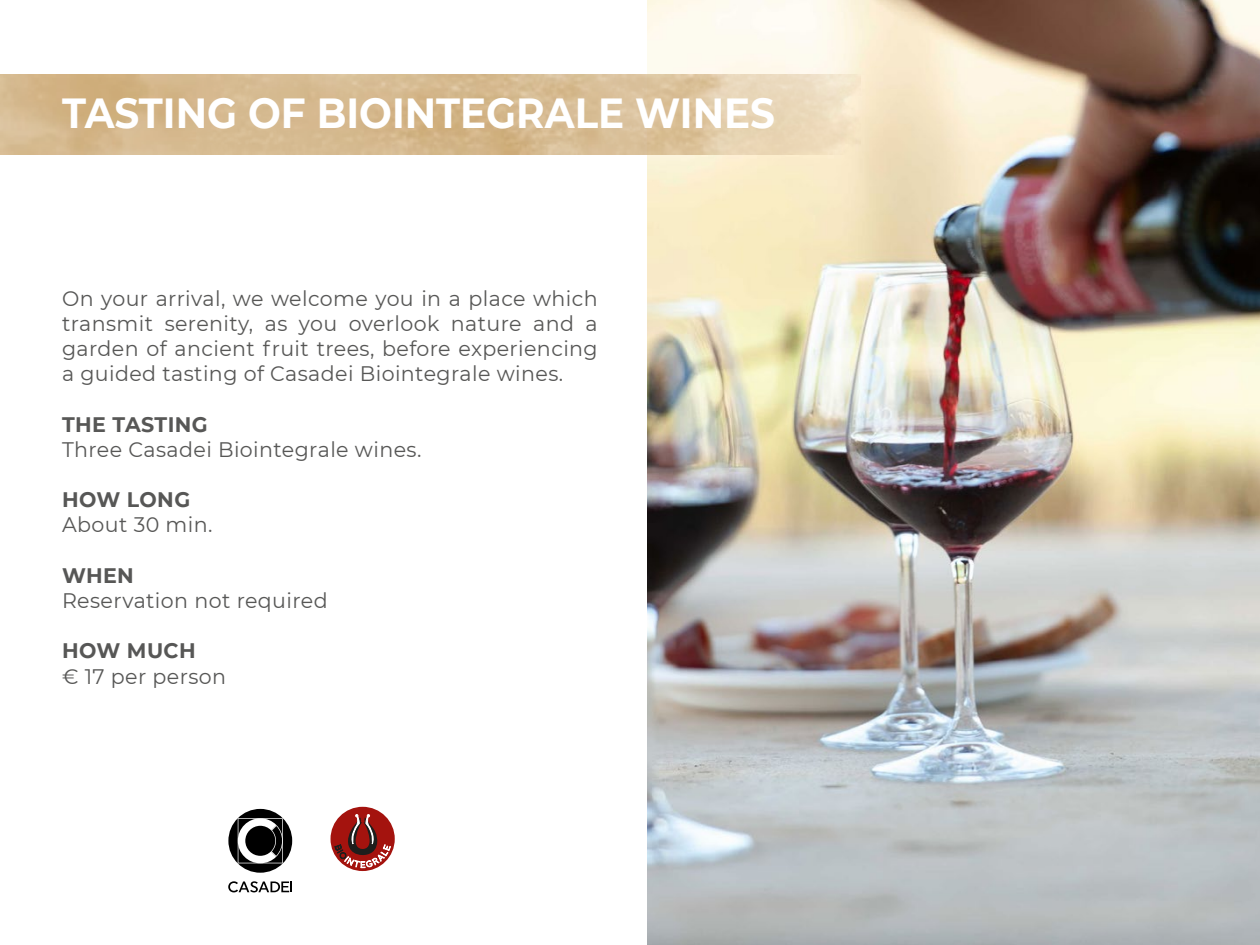
<style>
.page{position:relative;width:1260px;height:945px;background:#fff}
.page>*{position:absolute;margin:0;border:0;box-sizing:border-box;transform-origin:0 0}
.t1{font:700 42px "Montserrat";color:#fff;scale:.93 1}
.t2{font:21px/25.2px "Montserrat";letter-spacing:.02em;color:#575756;text-align:justify}
.t3{font:700 21px "Montserrat";letter-spacing:.02em;color:#575756}
</style>
<div class="page">
<img style="left:648px;top:0;width:612px;height:945px">
<img style="left:0;top:74px;width:861px;height:81px">
<svg style="left:228px;top:809px;width:64px;height:64px"></svg>
<svg style="left:238px;top:818px;width:45px;height:45px"></svg>
<svg style="left:228px;top:881px;width:64px;height:11px"></svg>
<div style="left:331px;top:807px;width:64px;height:64px;background:#a4130e;border-radius:50%"></div>
<svg style="left:334px;top:814px;width:57px;height:57px"></svg>
<h1 class="t1" style="left:62px;top:83px;width:768px">TASTING OF BIOINTEGRALE WINES</h1>
<p class="t2" style="left:62px;top:285px;width:537px">On your arrival, we welcome you in a place which transmit serenity, as you overlook nature and a garden of ancient fruit trees, before experiencing a guided tasting of Casadei Biointegrale wines.</p>
<p class="t3" style="left:62px;top:409px;width:147px">THE TASTING</p>
<p class="t2" style="left:62px;top:436px;width:361px">Three Casadei Biointegrale wines.</p>
<p class="t3" style="left:62px;top:485px;width:130px">HOW LONG</p>
<p class="t2" style="left:62px;top:512px;width:152px">About 30 min.</p>
<p class="t3" style="left:62px;top:560px;width:73px">WHEN</p>
<p class="t2" style="left:62px;top:587px;width:267px">Reservation not required</p>
<p class="t3" style="left:62px;top:636px;width:135px">HOW MUCH</p>
<p class="t2" style="left:62px;top:663px;width:166px">€ 17 per person</p>
</div>
